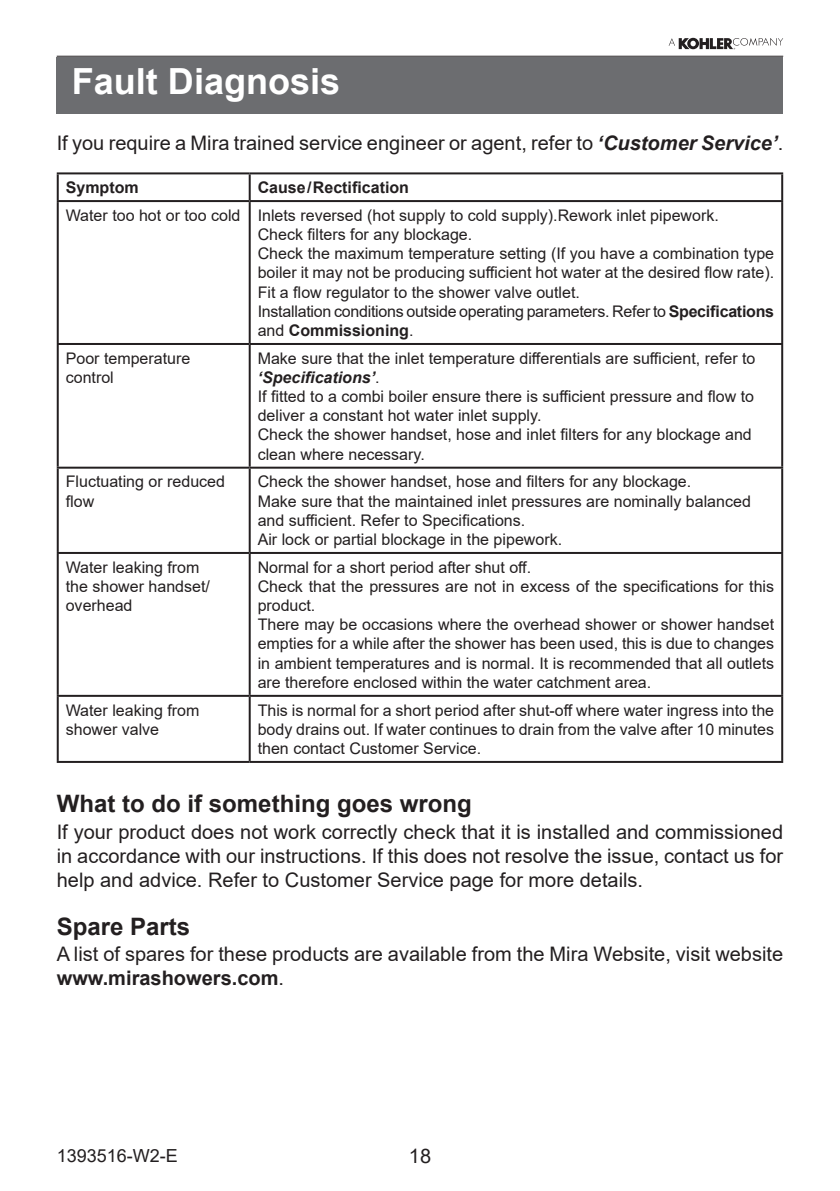
<style>
.page{position:relative;width:840px;height:1191px;background:#fff}
.page>*{position:absolute;margin:0;border:0;box-sizing:border-box;transform-origin:0 0}
.Heading_2{font:700 36px "Arial";color:#fff}
.Body_Justify{font:700 24px "Arial";color:#231f20}
.Body_Justify-2{font:20px/24px "Arial";color:#231f20;text-align:justify}
.t1{font:18px "Arial";color:#231f20}
.t2{font:16px/19.2px "Arial";color:#231f20}
.t3{font:700 16px "Arial";color:#231f20}
.s1{font-weight:700;font-style:italic}
.s2{font-weight:700}
</style>
<div class="page">
<hr style="left:57px;top:56px;width:725px;height:1px;background:#231f20">
<svg style="left:668px;top:38px;width:114px;height:11px"></svg>
<div style="left:57px;top:57px;width:725px;height:56px;background:#6c6d70"></div>
<hr style="left:57px;top:172px;width:192px;height:2px;background:#231f20">
<hr style="left:57px;top:174px;width:2px;height:26px;background:#231f20">
<hr style="left:249px;top:172px;width:533px;height:2px;background:#231f20">
<hr style="left:248px;top:174px;width:2px;height:26px;background:#231f20">
<hr style="left:780px;top:174px;width:2px;height:26px;background:#231f20">
<hr style="left:57px;top:200px;width:192px;height:2px;background:#231f20">
<hr style="left:57px;top:202px;width:2px;height:141px;background:#231f20">
<hr style="left:249px;top:200px;width:533px;height:2px;background:#231f20">
<hr style="left:248px;top:202px;width:2px;height:141px;background:#231f20">
<hr style="left:780px;top:202px;width:2px;height:141px;background:#231f20">
<hr style="left:57px;top:343px;width:192px;height:2px;background:#231f20">
<hr style="left:57px;top:345px;width:2px;height:121px;background:#231f20">
<hr style="left:249px;top:343px;width:533px;height:2px;background:#231f20">
<hr style="left:248px;top:345px;width:2px;height:121px;background:#231f20">
<hr style="left:780px;top:345px;width:2px;height:121px;background:#231f20">
<hr style="left:57px;top:466px;width:192px;height:2px;background:#231f20">
<hr style="left:57px;top:469px;width:2px;height:83px;background:#231f20">
<hr style="left:249px;top:466px;width:533px;height:2px;background:#231f20">
<hr style="left:248px;top:469px;width:2px;height:83px;background:#231f20">
<hr style="left:780px;top:469px;width:2px;height:83px;background:#231f20">
<hr style="left:57px;top:552px;width:192px;height:2px;background:#231f20">
<hr style="left:57px;top:554px;width:2px;height:141px;background:#231f20">
<hr style="left:249px;top:552px;width:533px;height:2px;background:#231f20">
<hr style="left:248px;top:554px;width:2px;height:141px;background:#231f20">
<hr style="left:780px;top:554px;width:2px;height:141px;background:#231f20">
<hr style="left:57px;top:695px;width:192px;height:2px;background:#231f20">
<hr style="left:57px;top:697px;width:2px;height:64px;background:#231f20">
<hr style="left:249px;top:695px;width:533px;height:2px;background:#231f20">
<hr style="left:248px;top:697px;width:2px;height:64px;background:#231f20">
<hr style="left:780px;top:697px;width:2px;height:64px;background:#231f20">
<hr style="left:57px;top:761px;width:192px;height:2px;background:#231f20">
<hr style="left:249px;top:761px;width:533px;height:2px;background:#231f20">
<p class="Heading_2" style="left:72px;top:56px;width:270px">Fault Diagnosis</p>
<p class="Body_Justify-2" style="left:57px;top:131px;width:727px">If you require a Mira trained service engineer or agent, refer to <span class="s1">‘Customer Service’</span>.</p>
<p class="t3" style="left:66px;top:176px;width:74px">Symptom</p>
<p class="t3" style="left:257px;top:176px;width:153px">Cause / Rectification</p>
<p class="t2" style="left:66px;top:205px;width:176px">Water too hot or too cold</p>
<p class="t2" style="left:257px;top:205px;width:462px">Inlets reversed (hot supply to cold supply).Rework inlet pipework.</p>
<p class="t2" style="left:257px;top:225px;width:216px">Check filters for any blockage.</p>
<p class="t2" style="left:257px;top:244px;width:517px;text-align:justify">Check the maximum temperature setting (If you have a combination type boiler it may not be producing sufficient hot water at the desired flow rate).<br>Fit a flow regulator to the shower valve outlet.</p>
<p class="t2" style="left:257px;top:301px;width:517px">Installation conditions outside operating parameters. Refer to <span class="s2">Specifications </span>and <span class="s2">Commissioning</span>.</p>
<p class="t2" style="left:66px;top:348px;width:126px">Poor temperature control</p>
<p class="t2" style="left:257px;top:348px;width:499px">Make sure that the inlet temperature differentials are sufficient, refer to <span class="s1">‘Specifications’</span>.</p>
<p class="t2" style="left:257px;top:387px;width:497px">If fitted to a combi boiler ensure there is sufficient pressure and flow to deliver a constant hot water inlet supply.</p>
<p class="t2" style="left:257px;top:425px;width:495px">Check the shower handset, hose and inlet filters for any blockage and clean where necessary.</p>
<p class="t2" style="left:66px;top:472px;width:161px">Fluctuating or reduced flow</p>
<p class="t2" style="left:257px;top:472px;width:435px">Check the shower handset, hose and filters for any blockage.</p>
<p class="t2" style="left:257px;top:491px;width:494px">Make sure that the maintained inlet pressures are nominally balanced and sufficient. Refer to Specifications.</p>
<p class="t2" style="left:257px;top:529px;width:306px">Air lock or partial blockage in the pipework.</p>
<p class="t2" style="left:66px;top:557px;width:146px">Water leaking from the shower handset/ overhead</p>
<p class="t2" style="left:257px;top:557px;width:275px">Normal for a short period after shut off.</p>
<p class="t2" style="left:257px;top:576px;width:517px">Check that the pressures are not in excess of the specifications for this product.</p>
<p class="t2" style="left:257px;top:615px;width:517px;text-align:justify">There may be occasions where the overhead shower or shower handset empties for a while after the shower has been used, this is due to changes in ambient temperatures and is normal. It is recommended that all outlets are therefore enclosed within the water catchment area.</p>
<p class="t2" style="left:66px;top:700px;width:135px">Water leaking from</p>
<p class="t2" style="left:66px;top:719px;width:95px">shower valve</p>
<p class="t2" style="left:257px;top:700px;width:517px;text-align:justify">This is normal for a short period after shut-off where water ingress into the body drains out. If water continues to drain from the valve after 10 minutes then contact Customer Service.</p>
<p class="Body_Justify" style="left:57px;top:786px;width:416px">What to do if something goes wrong</p>
<p class="Body_Justify-2" style="left:57px;top:819px;width:727px">If your product does not work correctly check that it is installed and commissioned in accordance with our instructions. If this does not resolve the issue, contact us for help and advice. Refer to Customer Service page for more details.</p>
<p class="Body_Justify" style="left:57px;top:909px;width:135px">Spare Parts</p>
<p class="Body_Justify-2" style="left:57px;top:942px;width:727px">A list of spares for these products are available from the Mira Website, visit website <span class="s2">www.mirashowers.com</span>.</p>
<p class="t1" style="left:57px;top:1142px;width:123px">1393516-W2-E</p>
<p class="Body_Justify-2" style="left:408px;top:1143px;width:24px">18</p>
</div>
